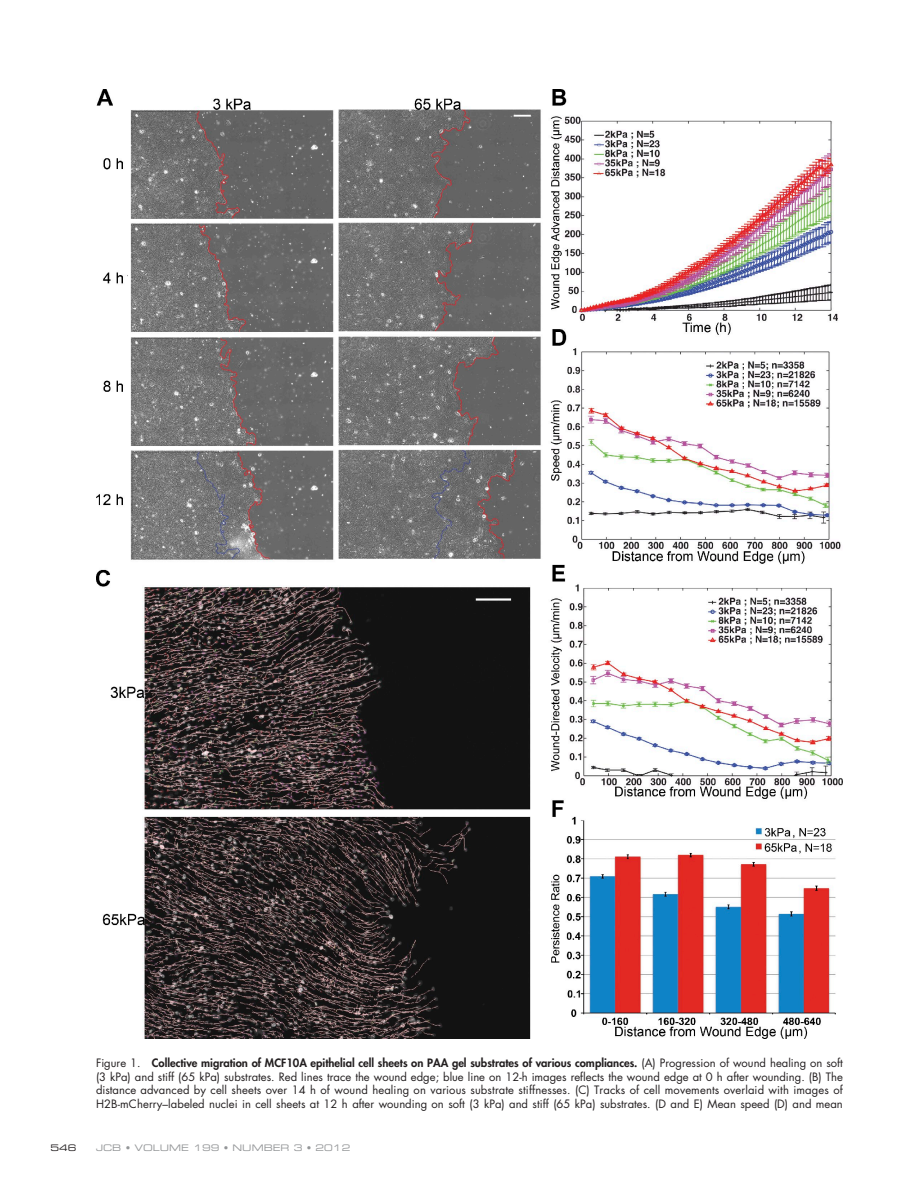
<style>
.page{position:relative;width:918px;height:1188px;background:#fff}
.page>*{position:absolute;margin:0;border:0;box-sizing:border-box;transform-origin:0 0}
.t1{font:11.25px/13.5px "Futura Std";color:#231f20;text-align:justify}
.t2{font:9px "Eurostile LT Std Ex 2";color:#949698}
.t3{font:9px "Eurostile LT Std Ex 2";color:#231f20}
.s1{font-weight:800}
</style>
<div class="page">
<img style="left:96px;top:90px;width:747px;height:949px">
<p class="t1" style="left:96px;top:1056px;width:749px">Figure 1. <span class="s1">Collective migration of MCF10A epithelial cell sheets on PAA gel substrates of various compliances.</span> (A) Progression of wound healing on soft (3 kPa) and stiff (65 kPa) substrates. Red lines trace the wound edge; blue line on 12-h images reflects the wound edge at 0 h after wounding. (B) The distance advanced by cell sheets over 14 h of wound healing on various substrate stiffnesses. (C) Tracks of cell movements overlaid with images of H2B-mCherry–labeled nuclei in cell sheets at 12 h after wounding on soft (3 kPa) and stiff (65 kPa) substrates. (D and E) Mean speed (D) and mean</p>
<p class="t3" style="left:50px;top:1142px;width:28px">546</p>
<p class="t2" style="left:96px;top:1142px;width:256px">JCB • VOLUME 199 • NUMBER 3 • 2012</p>
</div>
